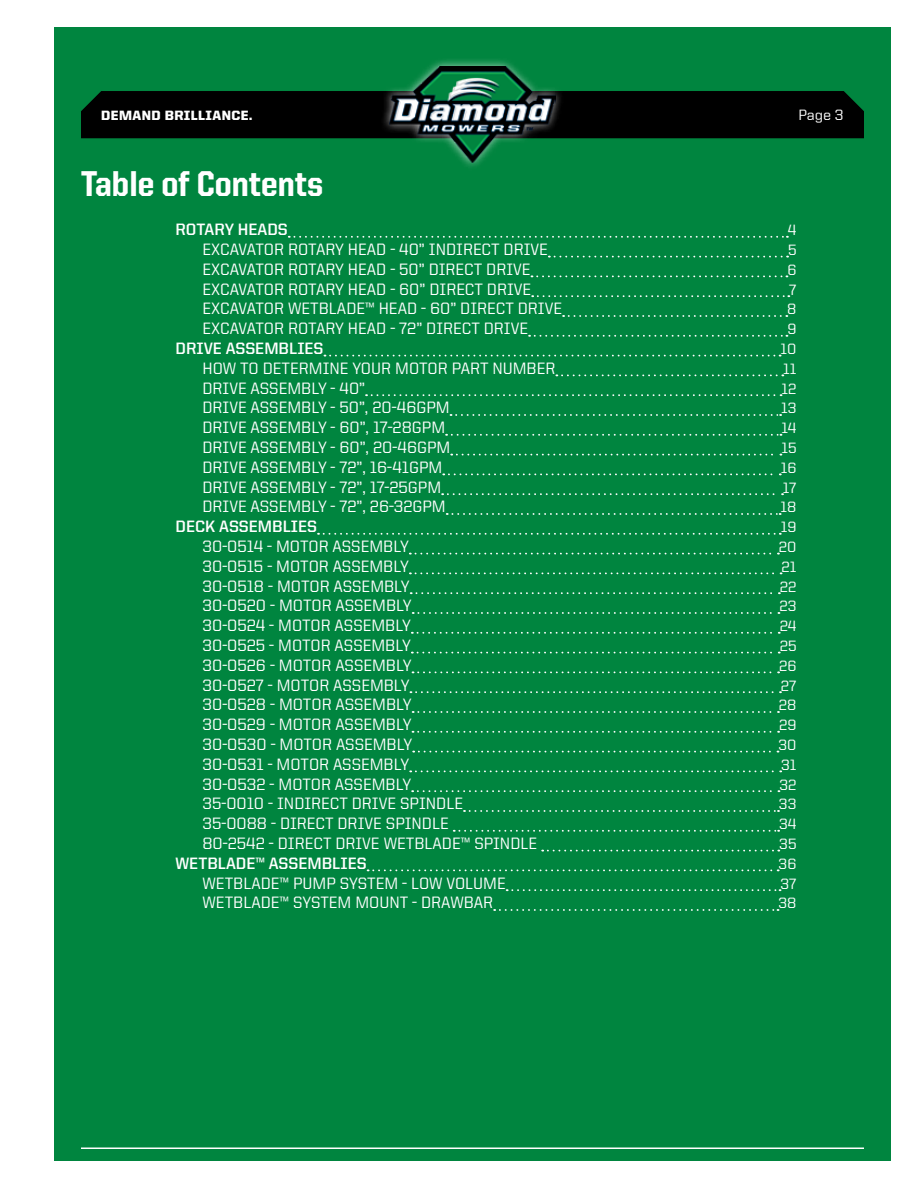
<style>
.page{position:relative;width:918px;height:1188px;background:#fff}
.page>*{position:absolute;margin:0;border:0;box-sizing:border-box;transform-origin:0 0}
.t1{font:800 36px "United Sans Semi Cond";letter-spacing:-.005em;color:#fff}
.t2{font:500 16.5px "United Sans Reg";color:#fff}
.t3{font:700 16.5px "United Sans Reg";color:#fff}
.t4{font:500 15px "United Sans Reg";color:#fff}
.t5{font:900 13.5px "United Sans Reg";letter-spacing:.03em;color:#fff}
</style>
<div class="page">
<div style="left:54px;top:27px;width:837px;height:1134px;background:#00853f"></div>
<div style="left:81px;top:91px;width:783px;height:47px;background:#000"></div>
<div style="left:380px;top:57px;width:184px;height:114px;background:#fff;opacity:.75"></div>
<img style="left:389px;top:67px;width:167px;height:96px">
<hr style="left:81px;top:1148px;width:783px;height:1px;background:#fff">
<svg style="left:289px;top:236px;width:499px;height:2px"></svg>
<svg style="left:549px;top:256px;width:239px;height:2px"></svg>
<svg style="left:532px;top:275px;width:255px;height:2px"></svg>
<svg style="left:532px;top:295px;width:257px;height:2px"></svg>
<svg style="left:563px;top:315px;width:224px;height:2px"></svg>
<svg style="left:529px;top:335px;width:258px;height:2px"></svg>
<svg style="left:324px;top:355px;width:457px;height:2px"></svg>
<svg style="left:556px;top:374px;width:227px;height:2px"></svg>
<svg style="left:366px;top:394px;width:416px;height:2px"></svg>
<svg style="left:451px;top:414px;width:330px;height:2px"></svg>
<svg style="left:446px;top:434px;width:336px;height:2px"></svg>
<svg style="left:451px;top:454px;width:330px;height:2px"></svg>
<svg style="left:443px;top:473px;width:338px;height:2px"></svg>
<svg style="left:442px;top:493px;width:341px;height:2px"></svg>
<svg style="left:447px;top:513px;width:334px;height:2px"></svg>
<svg style="left:318px;top:533px;width:463px;height:2px"></svg>
<svg style="left:410px;top:553px;width:369px;height:2px"></svg>
<svg style="left:410px;top:572px;width:372px;height:2px"></svg>
<svg style="left:411px;top:592px;width:369px;height:2px"></svg>
<svg style="left:413px;top:612px;width:366px;height:2px"></svg>
<svg style="left:412px;top:632px;width:368px;height:2px"></svg>
<svg style="left:412px;top:652px;width:368px;height:2px"></svg>
<svg style="left:413px;top:671px;width:366px;height:2px"></svg>
<svg style="left:410px;top:691px;width:371px;height:2px"></svg>
<svg style="left:413px;top:711px;width:366px;height:2px"></svg>
<svg style="left:413px;top:731px;width:366px;height:2px"></svg>
<svg style="left:413px;top:751px;width:366px;height:2px"></svg>
<svg style="left:410px;top:770px;width:371px;height:2px"></svg>
<svg style="left:412px;top:790px;width:367px;height:2px"></svg>
<svg style="left:464px;top:810px;width:315px;height:2px"></svg>
<svg style="left:454px;top:830px;width:325px;height:2px"></svg>
<svg style="left:542px;top:850px;width:237px;height:2px"></svg>
<svg style="left:368px;top:869px;width:411px;height:2px"></svg>
<svg style="left:507px;top:889px;width:274px;height:2px"></svg>
<svg style="left:494px;top:909px;width:285px;height:2px"></svg>
<p class="t5" style="left:101px;top:108px;width:152px">DEMAND BRILLIANCE.</p>
<h1 class="t1" style="left:81px;top:165px;width:244px">Table of Contents</h1>
<p class="t4" style="left:798px;top:107px;width:47px">Page 3</p>
<p class="t3" style="left:176px;top:221px;width:114px">ROTARY HEADS</p>
<p class="t4" style="left:788px;top:222px;width:10px">4</p>
<p class="t2" style="left:202px;top:240px;width:347px">EXCAVATOR ROTARY HEAD - 40” INDIRECT DRIVE</p>
<p class="t4" style="left:788px;top:242px;width:10px">5</p>
<p class="t2" style="left:202px;top:260px;width:330px">EXCAVATOR ROTARY HEAD - 50” DIRECT DRIVE</p>
<p class="t4" style="left:787px;top:262px;width:11px">6</p>
<p class="t2" style="left:202px;top:280px;width:330px">EXCAVATOR ROTARY HEAD - 60” DIRECT DRIVE</p>
<p class="t4" style="left:789px;top:281px;width:9px">7</p>
<p class="t2" style="left:202px;top:300px;width:361px">EXCAVATOR WETBLADE™ HEAD - 60” DIRECT DRIVE</p>
<p class="t4" style="left:787px;top:301px;width:11px">8</p>
<p class="t2" style="left:202px;top:320px;width:327px">EXCAVATOR ROTARY HEAD - 72” DIRECT DRIVE</p>
<p class="t4" style="left:787px;top:321px;width:11px">9</p>
<p class="t3" style="left:176px;top:339px;width:150px">DRIVE ASSEMBLIES</p>
<p class="t4" style="left:781px;top:341px;width:17px">10</p>
<p class="t2" style="left:202px;top:359px;width:354px">HOW TO DETERMINE YOUR MOTOR PART NUMBER</p>
<p class="t4" style="left:783px;top:361px;width:15px">11</p>
<p class="t2" style="left:202px;top:379px;width:164px">DRIVE ASSEMBLY - 40”</p>
<p class="t4" style="left:782px;top:380px;width:16px">12</p>
<p class="t2" style="left:202px;top:399px;width:249px">DRIVE ASSEMBLY - 50”, 20-46GPM</p>
<p class="t4" style="left:781px;top:400px;width:17px">13</p>
<p class="t2" style="left:202px;top:419px;width:244px">DRIVE ASSEMBLY - 60”, 17-28GPM</p>
<p class="t4" style="left:781px;top:420px;width:17px">14</p>
<p class="t2" style="left:202px;top:438px;width:249px">DRIVE ASSEMBLY - 60”, 20-46GPM</p>
<p class="t4" style="left:781px;top:440px;width:17px">15</p>
<p class="t2" style="left:202px;top:458px;width:241px">DRIVE ASSEMBLY - 72”, 16-41GPM</p>
<p class="t4" style="left:781px;top:460px;width:17px">16</p>
<p class="t2" style="left:202px;top:478px;width:240px">DRIVE ASSEMBLY - 72”, 17-25GPM</p>
<p class="t4" style="left:783px;top:479px;width:15px">17</p>
<p class="t2" style="left:202px;top:498px;width:245px">DRIVE ASSEMBLY - 72”, 26-32GPM</p>
<p class="t4" style="left:781px;top:499px;width:17px">18</p>
<p class="t3" style="left:176px;top:518px;width:143px">DECK ASSEMBLIES</p>
<p class="t4" style="left:781px;top:519px;width:17px">19</p>
<p class="t2" style="left:202px;top:537px;width:208px">30-0514 - MOTOR ASSEMBLY</p>
<p class="t4" style="left:779px;top:539px;width:19px">20</p>
<p class="t2" style="left:202px;top:557px;width:208px">30-0515 - MOTOR ASSEMBLY</p>
<p class="t4" style="left:782px;top:559px;width:16px">21</p>
<p class="t2" style="left:202px;top:577px;width:209px">30-0518 - MOTOR ASSEMBLY</p>
<p class="t4" style="left:780px;top:578px;width:18px">22</p>
<p class="t2" style="left:202px;top:597px;width:211px">30-0520 - MOTOR ASSEMBLY</p>
<p class="t4" style="left:779px;top:598px;width:19px">23</p>
<p class="t2" style="left:202px;top:617px;width:210px">30-0524 - MOTOR ASSEMBLY</p>
<p class="t4" style="left:780px;top:618px;width:18px">24</p>
<p class="t2" style="left:202px;top:636px;width:210px">30-0525 - MOTOR ASSEMBLY</p>
<p class="t4" style="left:780px;top:638px;width:18px">25</p>
<p class="t2" style="left:202px;top:656px;width:211px">30-0526 - MOTOR ASSEMBLY</p>
<p class="t4" style="left:779px;top:658px;width:19px">26</p>
<p class="t2" style="left:202px;top:676px;width:209px">30-0527 - MOTOR ASSEMBLY</p>
<p class="t4" style="left:781px;top:677px;width:17px">27</p>
<p class="t2" style="left:202px;top:696px;width:211px">30-0528 - MOTOR ASSEMBLY</p>
<p class="t4" style="left:779px;top:697px;width:19px">28</p>
<p class="t2" style="left:202px;top:716px;width:211px">30-0529 - MOTOR ASSEMBLY</p>
<p class="t4" style="left:779px;top:717px;width:19px">29</p>
<p class="t2" style="left:202px;top:735px;width:211px">30-0530 - MOTOR ASSEMBLY</p>
<p class="t4" style="left:778px;top:737px;width:20px">30</p>
<p class="t2" style="left:202px;top:755px;width:208px">30-0531 - MOTOR ASSEMBLY</p>
<p class="t4" style="left:781px;top:757px;width:17px">31</p>
<p class="t2" style="left:202px;top:775px;width:210px">30-0532 - MOTOR ASSEMBLY</p>
<p class="t4" style="left:779px;top:776px;width:19px">32</p>
<p class="t2" style="left:202px;top:795px;width:262px">35-0010 - INDIRECT DRIVE SPINDLE</p>
<p class="t4" style="left:779px;top:796px;width:19px">33</p>
<p class="t2" style="left:202px;top:815px;width:248px">35-0088 - DIRECT DRIVE SPINDLE</p>
<p class="t4" style="left:779px;top:816px;width:19px">34</p>
<p class="t2" style="left:202px;top:834px;width:336px">80-2542 - DIRECT DRIVE WETBLADE™ SPINDLE</p>
<p class="t4" style="left:779px;top:836px;width:19px">35</p>
<p class="t3" style="left:176px;top:854px;width:193px">WETBLADE™ ASSEMBLIES</p>
<p class="t4" style="left:779px;top:856px;width:19px">36</p>
<p class="t2" style="left:202px;top:874px;width:305px">WETBLADE™ PUMP SYSTEM - LOW VOLUME</p>
<p class="t4" style="left:780px;top:875px;width:18px">37</p>
<p class="t2" style="left:202px;top:894px;width:292px">WETBLADE™ SYSTEM MOUNT - DRAWBAR</p>
<p class="t4" style="left:778px;top:895px;width:20px">38</p>
</div>
